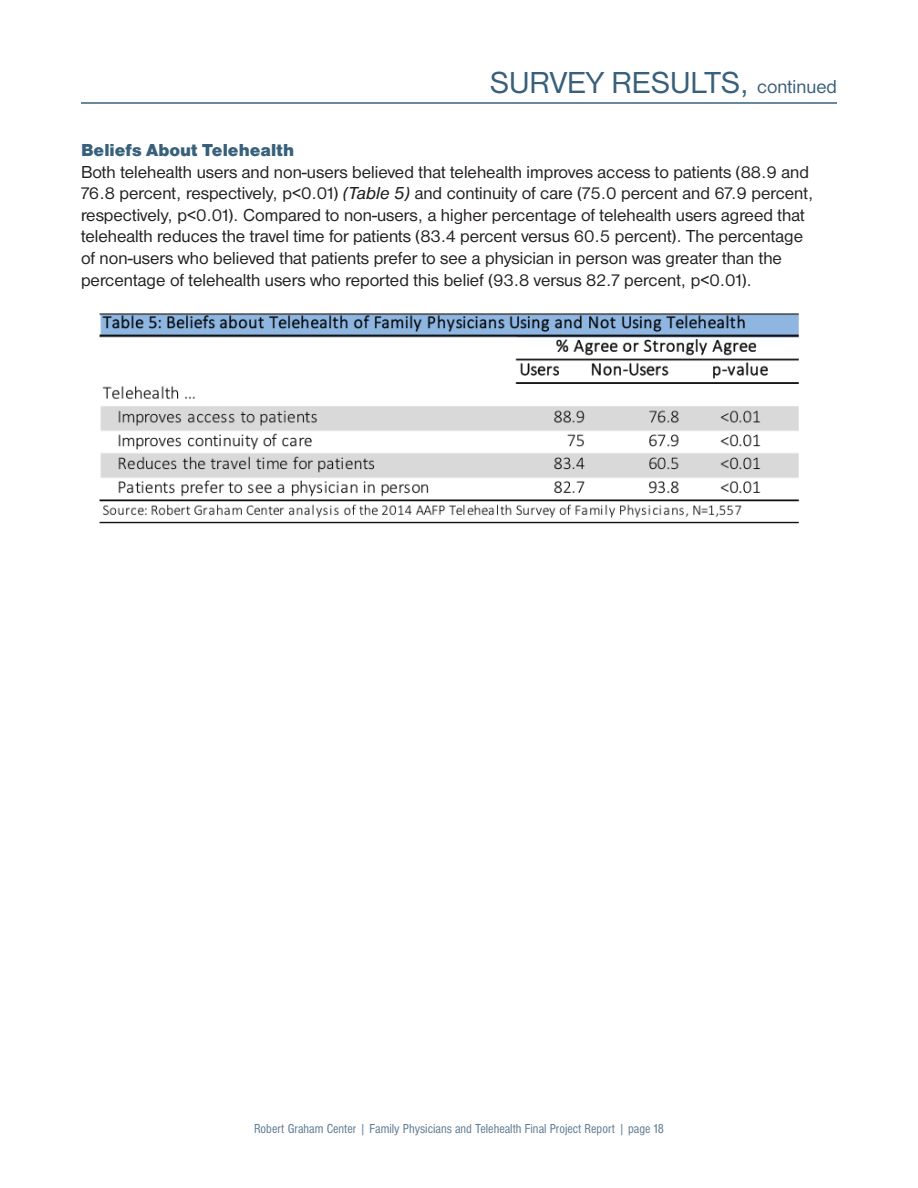
<style>
.page{position:relative;width:918px;height:1188px;background:#fff}
.page>*{position:absolute;margin:0;border:0;box-sizing:border-box;transform-origin:0 0}
.t1{font:31.5px "Nimbus San D";color:#38607a}
.t2{font:18px/21.6px "Nimbus San D";color:#231f20}
.t3{font:18px "Nimbus San D Blac";color:#38607a}
.t4{font:condensed 13.5px "Nimbus San D";color:#607c93}
.s1{font-size:19.5px}
.s2{font-style:italic}
</style>
<div class="page">
<hr style="left:81px;top:102px;width:756px;height:2px;background:#38607a">
<img style="left:99px;top:313px;width:700px;height:211px">
<p class="t1" style="left:490px;top:65px;width:349px">SURVEY RESULTS, <span class="s1">continued</span></p>
<p class="t3" style="left:81px;top:139px;width:215px">Beliefs About Telehealth</p>
<p class="t2" style="left:81px;top:161px;width:734px">Both telehealth users and non-users believed that telehealth improves access to patients (88.9 and 76.8 percent, respectively, p&lt;0.01) <span class="s2">(Table 5)</span> and continuity of care (75.0 percent and 67.9 percent, respectively, p&lt;0.01). Compared to non-users, a higher percentage of telehealth users agreed that telehealth reduces the travel time for patients (83.4 percent versus 60.5 percent). The percentage of non-users who believed that patients prefer to see a physician in person was greater than the percentage of telehealth users who reported this belief (93.8 versus 82.7 percent, p&lt;0.01).</p>
<p class="t4" style="left:254px;top:1121px;width:411px">Robert Graham Center | Family Physicians and Telehealth Final Project Report | page 18</p>
</div>
